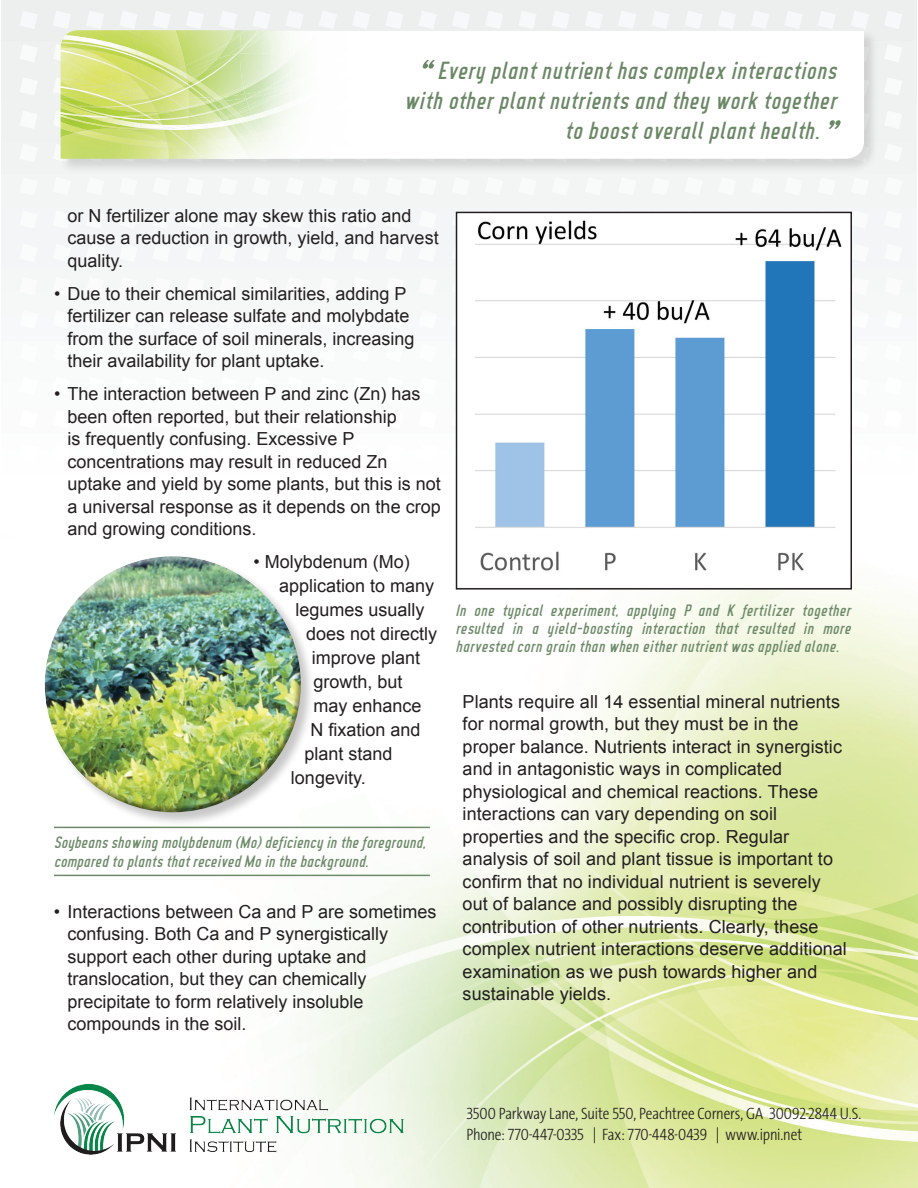
<style>
.page{position:relative;width:918px;height:1188px;background:#fff}
.page>*{position:absolute;margin:0;border:0;box-sizing:border-box;transform-origin:0 0}
.t1{font:italic 27px/30px "CA Geheimagent Normal";color:#6b8866;text-align:right}
.t2{font:18px/22.5px "Arial";color:#231f20}
.t3{font:italic 18px/18px "CA Geheimagent Normal";letter-spacing:-.01em;color:#6d8a69}
.t4{font:300 16.5px/21px "The Sans Cd OF3";letter-spacing:-.005em;color:#231f20}
.s1{font-size:52.5px}
</style>
<div class="page">
<img style="left:210px;top:546px;width:708px;height:642px">
<div style="left:59px;top:29px;width:820px;height:144px;background:#231f20;opacity:.15"></div>
<svg style="left:356px;top:31px;width:508px;height:128px"></svg>
<img style="left:325px;top:72px;width:10px;height:7px">
<img style="left:277px;top:133px;width:58px;height:26px">
<img style="left:291px;top:30px;width:12px;height:28px">
<img style="left:325px;top:69px;width:10px;height:3px">
<img style="left:325px;top:79px;width:10px;height:7px">
<img style="left:291px;top:85px;width:43px;height:12px">
<img style="left:325px;top:30px;width:10px;height:39px">
<img style="left:303px;top:30px;width:30px;height:32px">
<svg style="left:335px;top:30px;width:21px;height:129px"></svg>
<img style="left:291px;top:97px;width:64px;height:36px">
<svg style="left:274px;top:155px;width:3px;height:4px"></svg>
<img style="left:61px;top:30px;width:38px;height:12px">
<img style="left:61px;top:117px;width:38px;height:42px">
<img style="left:61px;top:116px;width:19px;height:1px">
<img style="left:61px;top:92px;width:38px;height:6px">
<img style="left:85px;top:90px;width:14px;height:7px">
<img style="left:61px;top:72px;width:38px;height:18px">
<img style="left:87px;top:118px;width:12px;height:9px">
<img style="left:80px;top:116px;width:19px;height:2px">
<img style="left:61px;top:100px;width:38px;height:16px">
<svg style="left:61px;top:94px;width:16px;height:12px"></svg>
<img style="left:61px;top:42px;width:2px;height:8px">
<img style="left:61px;top:50px;width:38px;height:22px">
<img style="left:61px;top:88px;width:19px;height:3px">
<img style="left:74px;top:89px;width:19px;height:4px">
<svg style="left:61px;top:86px;width:12px;height:2px"></svg>
<img style="left:88px;top:93px;width:11px;height:4px">
<img style="left:61px;top:77px;width:38px;height:9px">
<img style="left:61px;top:122px;width:27px;height:11px">
<img style="left:75px;top:130px;width:24px;height:14px">
<img style="left:63px;top:35px;width:36px;height:20px">
<img style="left:263px;top:30px;width:28px;height:23px">
<img style="left:263px;top:53px;width:28px;height:8px">
<img style="left:263px;top:61px;width:7px;height:2px">
<img style="left:274px;top:97px;width:17px;height:36px">
<img style="left:274px;top:138px;width:9px;height:17px">
<img style="left:270px;top:59px;width:8px;height:4px">
<img style="left:263px;top:63px;width:15px;height:8px">
<img style="left:263px;top:30px;width:7px;height:22px">
<img style="left:266px;top:91px;width:25px;height:6px">
<img style="left:263px;top:102px;width:27px;height:18px">
<img style="left:263px;top:93px;width:21px;height:17px">
<svg style="left:278px;top:58px;width:47px;height:36px"></svg>
<img style="left:263px;top:71px;width:28px;height:20px">
<img style="left:263px;top:90px;width:3px;height:8px">
<img style="left:274px;top:126px;width:11px;height:12px">
<img style="left:263px;top:114px;width:11px;height:45px">
<svg style="left:99px;top:30px;width:164px;height:129px;background:#d6e499"></svg>
<div style="left:44px;top:555px;width:271px;height:272px;background:#231f20;opacity:.25"></div>
<div style="left:43px;top:554px;width:245px;height:193px;background:#fff;opacity:.51"></div>
<div style="left:50px;top:597px;width:252px;height:216px;background:#231f20;opacity:.5"></div>
<img style="left:459px;top:220px;width:390px;height:367px">
<div style="left:456px;top:212px;width:396px;height:378px;border:2px solid #231f20"></div>
<hr style="left:54px;top:827px;width:376px;height:1px;background:#6d8a69">
<hr style="left:54px;top:875px;width:376px;height:1px;background:#6d8a69">
<img style="left:54px;top:1084px;width:350px;height:70px">
<h1 class="t1" style="left:404px;top:56px;width:434px"><span class="s1">“</span> Every plant nutrient has complex interactions with other plant nutrients and they work together to boost overall plant health.<span class="s1">”</span></h1>
<p class="t2" style="left:68px;top:204px;width:373px">or N fertilizer alone may skew this ratio and cause a reduction in growth, yield, and harvest quality.</p>
<p class="t2" style="left:68px;top:282px;width:349px;text-indent:-14px">• Due to their chemical similarities, adding P fertilizer can release sulfate and molybdate from the surface of soil minerals, increasing their availability for plant uptake.</p>
<p class="t2" style="left:68px;top:383px;width:375px;text-indent:-14px">• The interaction between P and zinc (Zn) has been often reported, but their relationship<br>is frequently confusing. Excessive P concentrations may result in reduced Zn uptake and yield by some plants, but this is not a universal response as it depends on the crop and growing conditions.</p>
<p class="t2" style="left:253px;top:551px;width:158px">• Molybdenum (Mo)</p>
<p class="t2" style="left:279px;top:575px;width:157px">application to many</p>
<p class="t2" style="left:296px;top:599px;width:131px">legumes usually</p>
<p class="t2" style="left:306px;top:623px;width:133px">does not directly</p>
<p class="t2" style="left:312px;top:647px;width:110px">improve plant</p>
<p class="t2" style="left:313px;top:671px;width:91px">growth, but</p>
<p class="t2" style="left:313px;top:695px;width:110px">may enhance</p>
<p class="t2" style="left:310px;top:719px;width:112px">N fixation and</p>
<p class="t2" style="left:304px;top:743px;width:90px">plant stand</p>
<p class="t2" style="left:291px;top:767px;width:76px">longevity.</p>
<p class="t3" style="left:54px;top:832px;width:374px;line-height:19.5px">Soybeans showing molybdenum (Mo) deficiency in the foreground, compared to plants that received Mo in the background.</p>
<p class="t2" style="left:67px;top:900px;width:370px;text-indent:-14px">• Interactions between Ca and P are sometimes confusing. Both Ca and P synergistically support each other during uptake and translocation, but they can chemically precipitate to form relatively insoluble compounds in the soil.</p>
<p class="t3" style="left:456px;top:602px;width:397px;text-align:justify">In one typical experiment, applying P and K fertilizer together resulted in a yield-boosting interaction that resulted in more harvested corn grain than when either nutrient was applied alone.</p>
<p class="t2" style="left:463px;top:690px;width:386px">Plants require all 14 essential mineral nutrients for normal growth, but they must be in the proper balance. Nutrients interact in synergistic and in antagonistic ways in complicated physiological and chemical reactions. These interactions can vary depending on soil properties and the specific crop. Regular analysis of soil and plant tissue is important to confirm that no individual nutrient is severely out of balance and possibly disrupting the contribution of other nutrients. Clearly, these complex nutrient interactions deserve additional examination as we push towards higher and sustainable yields.</p>
<p class="t4" style="left:466px;top:1104px;width:396px">3500 Parkway Lane, Suite 550, Peachtree Corners, GA 30092-2844 U.S.<br>Phone: 770-447-0335 | Fax: 770-448-0439 | www.ipni.net</p>
</div>
